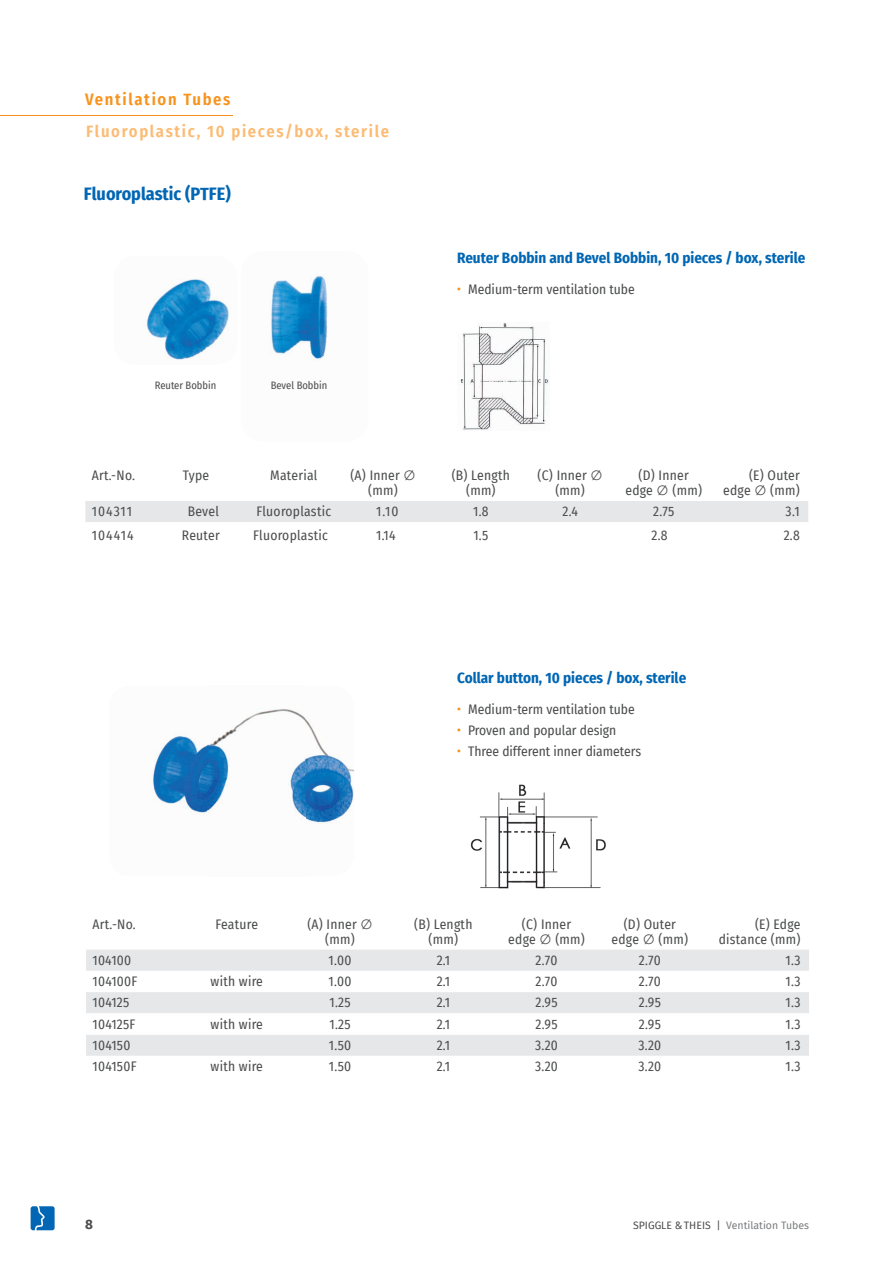
<style>
.page{position:relative;width:893px;height:1263px;background:#fff}
.page>*{position:absolute;margin:0;border:0;box-sizing:border-box;transform-origin:0 0}
.t1{font:700 18px "Fira Sans Condensed";color:#0166b3}
.t2{font:600 16.5px "Fira Sans Condensed";letter-spacing:.1em;color:#fcbb74}
.t3{font:600 16.5px "Fira Sans Condensed";letter-spacing:.1em;color:#f7931d}
.t4{font:700 15px "Fira Sans Condensed";color:#0166b3}
.t5{font:13.5px/15px "Fira Sans Condensed";letter-spacing:.02em;color:#4b4c4d;text-align:center}
.t6{font:13.5px/21px "Fira Sans Condensed";color:#4b4c4d}
.t7{font:700 13.5px "Fira Sans";color:#4b4c4d}
.t8{font:10.5px "Fira Sans";color:#797b7e}
.t9{font:10.5px "Fira Sans Condensed";color:#4b4c4d}
.s1{font-weight:700;font-size:16.5px;color:#f7931d}
.s2{color:#4b4c4d}
</style>
<div class="page">
<img style="left:460px;top:322px;width:89px;height:109px">
<div style="left:85px;top:501px;width:723px;height:21px;background:#e6e7e9"></div>
<img style="left:207px;top:709px;width:147px;height:115px">
<img style="left:269px;top:274px;width:59px;height:85px">
<img style="left:146px;top:278px;width:83px;height:82px">
<div style="left:86px;top:950px;width:723px;height:21px;background:#e6e7e9"></div>
<svg style="left:86px;top:992px;width:723px;height:64px;fill:#e6e7e9"></svg>
<img style="left:470px;top:784px;width:136px;height:105px">
<svg style="left:31px;top:1206px;width:24px;height:24px"></svg>
<hr style="left:0;top:116px;width:233px;height:1px;background:#f7931d">
<p class="t3" style="left:85px;top:86px;width:147px">Ventilation Tubes</p>
<p class="t2" style="left:86px;top:117px;width:304px">Fluoroplastic, 10 pieces/box, sterile</p>
<h1 class="t1" style="left:84px;top:178px;width:148px">Fluoroplastic (PTFE)</h1>
<p class="t9" style="left:155px;top:377px;width:63px">Reuter Bobbin</p>
<p class="t9" style="left:271px;top:377px;width:58px">Bevel Bobbin</p>
<p class="t4" style="left:457px;top:245px;width:350px">Reuter Bobbin and Bevel Bobbin, 10 pieces / box, sterile</p>
<p class="t6" style="left:457px;top:278px;width:179px"><span class="s1">·</span> Medium-term ventilation tube</p>
<p class="t5" style="left:92px;top:467px;width:45px">Art.-No.</p>
<p class="t5" style="left:183px;top:467px;width:28px">Type</p>
<p class="t5" style="left:270px;top:467px;width:49px">Material</p>
<p class="t5" style="left:350px;top:467px;width:67px">(A) Inner ∅ (mm)</p>
<p class="t5" style="left:452px;top:467px;width:60px">(B) Length (mm)</p>
<p class="t5" style="left:538px;top:467px;width:67px">(C) Inner ∅ (mm)</p>
<p class="t5" style="left:625px;top:467px;width:78px">(D) Inner edge ∅ (mm)</p>
<p class="t5" style="left:723px;top:467px;width:78px;text-align:right">(E) Outer edge ∅ (mm)</p>
<p class="t5" style="left:92px;top:504px;width:42px">104311</p>
<p class="t5" style="left:188px;top:504px;width:33px">Bevel</p>
<p class="t5" style="left:256px;top:504px;width:76px">Fluoroplastic</p>
<p class="t5" style="left:376px;top:504px;width:24px">1.10</p>
<p class="t5" style="left:473px;top:504px;width:17px">1.8</p>
<p class="t5" style="left:562px;top:504px;width:17px">2.4</p>
<p class="t5" style="left:653px;top:504px;width:23px">2.75</p>
<p class="t5" style="left:785px;top:504px;width:16px">3.1</p>
<p class="t5" style="left:92px;top:527px;width:43px">104414</p>
<p class="t5" style="left:182px;top:527px;width:39px">Reuter</p>
<p class="t5" style="left:253px;top:527px;width:76px">Fluoroplastic</p>
<p class="t5" style="left:376px;top:527px;width:21px">1.14</p>
<p class="t5" style="left:473px;top:527px;width:16px">1.5</p>
<p class="t5" style="left:651px;top:527px;width:18px">2.8</p>
<p class="t5" style="left:784px;top:527px;width:18px">2.8</p>
<p class="t4" style="left:457px;top:665px;width:231px">Collar button, 10 pieces / box, sterile</p>
<p class="t6" style="left:457px;top:698px;width:185px"><span class="s1">·</span> Medium-term ventilation tube <span class="s1">·</span> Proven and popular design<br><span class="s1">·</span> Three different inner diameters</p>
<p class="t5" style="left:92px;top:916px;width:45px">Art.-No.</p>
<p class="t5" style="left:215px;top:916px;width:44px">Feature</p>
<p class="t5" style="left:307px;top:916px;width:67px">(A) Inner ∅ (mm)</p>
<p class="t5" style="left:414px;top:916px;width:60px">(B) Length (mm)</p>
<p class="t5" style="left:508px;top:916px;width:78px">(C) Inner edge ∅ (mm)</p>
<p class="t5" style="left:611px;top:916px;width:78px">(D) Outer edge ∅ (mm)</p>
<p class="t5" style="left:719px;top:916px;width:83px;text-align:right">(E) Edge distance (mm)</p>
<p class="t5" style="left:92px;top:952px;width:40px">104100</p>
<p class="t5" style="left:329px;top:952px;width:24px">1.00</p>
<p class="t5" style="left:437px;top:952px;width:15px">2.1</p>
<p class="t5" style="left:536px;top:952px;width:23px">2.70</p>
<p class="t5" style="left:639px;top:952px;width:23px">2.70</p>
<p class="t5" style="left:786px;top:952px;width:16px">1.3</p>
<p class="t5" style="left:92px;top:973px;width:46px">104100F</p>
<p class="t5" style="left:211px;top:973px;width:54px">with wire</p>
<p class="t5" style="left:329px;top:973px;width:24px">1.00</p>
<p class="t5" style="left:437px;top:973px;width:15px">2.1</p>
<p class="t5" style="left:536px;top:973px;width:23px">2.70</p>
<p class="t5" style="left:639px;top:973px;width:23px">2.70</p>
<p class="t5" style="left:786px;top:973px;width:16px">1.3</p>
<p class="t5" style="left:93px;top:995px;width:38px">104125</p>
<p class="t5" style="left:329px;top:995px;width:23px">1.25</p>
<p class="t5" style="left:437px;top:995px;width:15px">2.1</p>
<p class="t5" style="left:536px;top:995px;width:24px">2.95</p>
<p class="t5" style="left:639px;top:995px;width:24px">2.95</p>
<p class="t5" style="left:786px;top:995px;width:16px">1.3</p>
<p class="t5" style="left:93px;top:1016px;width:45px">104125F</p>
<p class="t5" style="left:211px;top:1016px;width:54px">with wire</p>
<p class="t5" style="left:329px;top:1016px;width:23px">1.25</p>
<p class="t5" style="left:437px;top:1016px;width:15px">2.1</p>
<p class="t5" style="left:536px;top:1016px;width:24px">2.95</p>
<p class="t5" style="left:639px;top:1016px;width:24px">2.95</p>
<p class="t5" style="left:786px;top:1016px;width:16px">1.3</p>
<p class="t5" style="left:93px;top:1037px;width:39px">104150</p>
<p class="t5" style="left:329px;top:1037px;width:24px">1.50</p>
<p class="t5" style="left:437px;top:1037px;width:15px">2.1</p>
<p class="t5" style="left:535px;top:1037px;width:24px">3.20</p>
<p class="t5" style="left:638px;top:1037px;width:24px">3.20</p>
<p class="t5" style="left:786px;top:1037px;width:16px">1.3</p>
<p class="t5" style="left:93px;top:1058px;width:46px">104150F</p>
<p class="t5" style="left:211px;top:1058px;width:54px">with wire</p>
<p class="t5" style="left:329px;top:1058px;width:24px">1.50</p>
<p class="t5" style="left:437px;top:1058px;width:15px">2.1</p>
<p class="t5" style="left:535px;top:1058px;width:24px">3.20</p>
<p class="t5" style="left:638px;top:1058px;width:24px">3.20</p>
<p class="t5" style="left:786px;top:1058px;width:16px">1.3</p>
<p class="t7" style="left:85px;top:1212px;width:9px">8</p>
<p class="t8" style="left:633px;top:1217px;width:177px"><span class="s2">SPIGGLE &amp; THEIS |</span> Ventilation Tubes</p>
</div>
